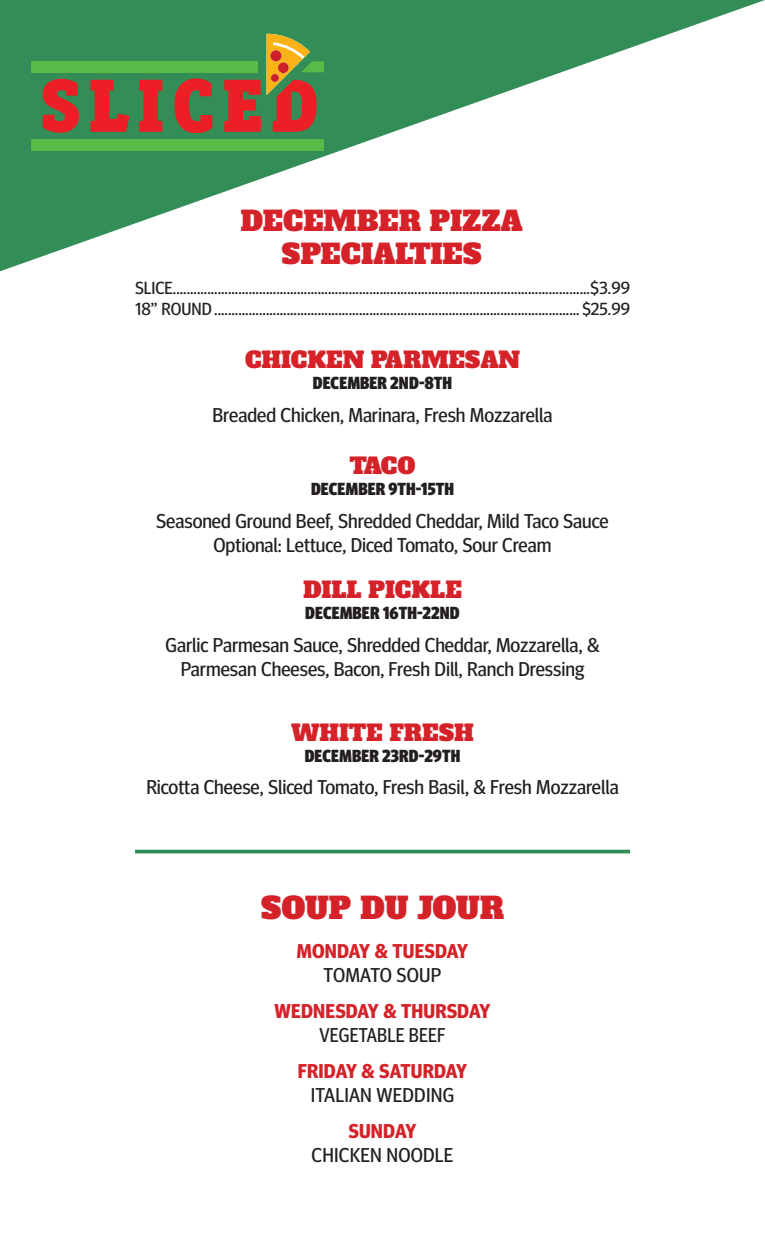
<style>
.page{position:relative;width:765px;height:1260px;background:#fff}
.page>*{position:absolute;margin:0;border:0;box-sizing:border-box;transform-origin:0 0}
.t1{font:30px "Alfa Slab One";letter-spacing:-.015em;color:#d52229}
.t2{font:27.5px "Alfa Slab One";color:#d52229}
.t3{font:22.5px "Alfa Slab One";color:#d52229}
.t4{font:20px/24px "Meta Head Pro";color:#231f20;text-align:center}
.t5{font:700 20px "Meta Head Pro";letter-spacing:.01em;color:#d52229}
.t6{font:20px "Meta Head Pro";color:#231f20;scale:.93 1}
.t7{font:17.5px "Meta Head Pro";color:#231f20}
.t8{font:900 condensed 17.5px "Meta Head Pro";letter-spacing:.01em;color:#231f20}
</style>
<div class="page">
<svg style="left:0;top:0;width:765px;height:271px"></svg>
<svg style="left:43px;top:79px;width:36px;height:54px;background:#b53f34"></svg>
<svg style="left:91px;top:80px;width:39px;height:52px;background:#9e4d3a"></svg>
<svg style="left:139px;top:80px;width:24px;height:52px"></svg>
<svg style="left:174px;top:78px;width:38px;height:55px;background:#a24a38"></svg>
<svg style="left:224px;top:80px;width:37px;height:52px;background:#c33730"></svg>
<div style="left:32px;top:139px;width:292px;height:11px;background:#58ba47"></div>
<div style="left:31px;top:61px;width:227px;height:11px;background:#58ba47"></div>
<svg style="left:267px;top:34px;width:57px;height:98px;background:#98753d"></svg>
<hr style="left:135px;top:850px;width:495px;height:3px;background:#318e56">
<p class="t2" style="left:240px;top:202px;width:284px">DECEMBER PIZZA</p>
<p class="t2" style="left:281px;top:235px;width:202px">SPECIALTIES</p>
<p class="t7" style="left:135px;top:274px;width:497px">SLICE.........................................................................................................................$3.99</p>
<p class="t7" style="left:135px;top:295px;width:497px">18” ROUND.......................................................................................................... $25.99</p>
<p class="t3" style="left:245px;top:345px;width:276px">CHICKEN PARMESAN</p>
<p class="t8" style="left:313px;top:369px;width:141px">DECEMBER 2ND-8TH</p>
<p class="t4" style="left:213px;top:402px;width:341px">Breaded Chicken, Marinara, Fresh Mozzarella</p>
<p class="t3" style="left:350px;top:451px;width:67px">TACO</p>
<p class="t8" style="left:311px;top:475px;width:144px">DECEMBER 9TH-15TH</p>
<p class="t4" style="left:156px;top:508px;width:454px">Seasoned Ground Beef, Shredded Cheddar, Mild Taco Sauce</p>
<p class="t4" style="left:214px;top:532px;width:339px">Optional: Lettuce, Diced Tomato, Sour Cream</p>
<p class="t3" style="left:303px;top:575px;width:160px">DILL PICKLE</p>
<p class="t8" style="left:305px;top:599px;width:156px">DECEMBER 16TH-22ND</p>
<p class="t4" style="left:165px;top:631px;width:436px">Garlic Parmesan Sauce, Shredded Cheddar, Mozzarella, &amp;<br>Parmesan Cheeses, Bacon, Fresh Dill, Ranch Dressing</p>
<p class="t3" style="left:291px;top:717px;width:184px">WHITE FRESH</p>
<p class="t8" style="left:305px;top:741px;width:157px">DECEMBER 23RD-29TH</p>
<p class="t4" style="left:146px;top:774px;width:474px">Ricotta Cheese, Sliced Tomato, Fresh Basil, &amp; Fresh Mozzarella</p>
<p class="t1" style="left:261px;top:888px;width:245px">SOUP DU JOUR</p>
<p class="t5" style="left:297px;top:935px;width:173px">MONDAY &amp; TUESDAY</p>
<p class="t4" style="left:324px;top:961px;width:119px">TOMATO SOUP</p>
<p class="t5" style="left:275px;top:995px;width:217px">WEDNESDAY &amp; THURSDAY</p>
<p class="t6" style="left:320px;top:1020px;width:137px">VEGETABLE BEEF</p>
<p class="t5" style="left:298px;top:1055px;width:171px">FRIDAY &amp; SATURDAY</p>
<p class="t4" style="left:311px;top:1082px;width:145px">ITALIAN WEDDING</p>
<p class="t5" style="left:349px;top:1115px;width:69px">SUNDAY</p>
<p class="t4" style="left:312px;top:1142px;width:143px">CHICKEN NOODLE</p>
</div>
